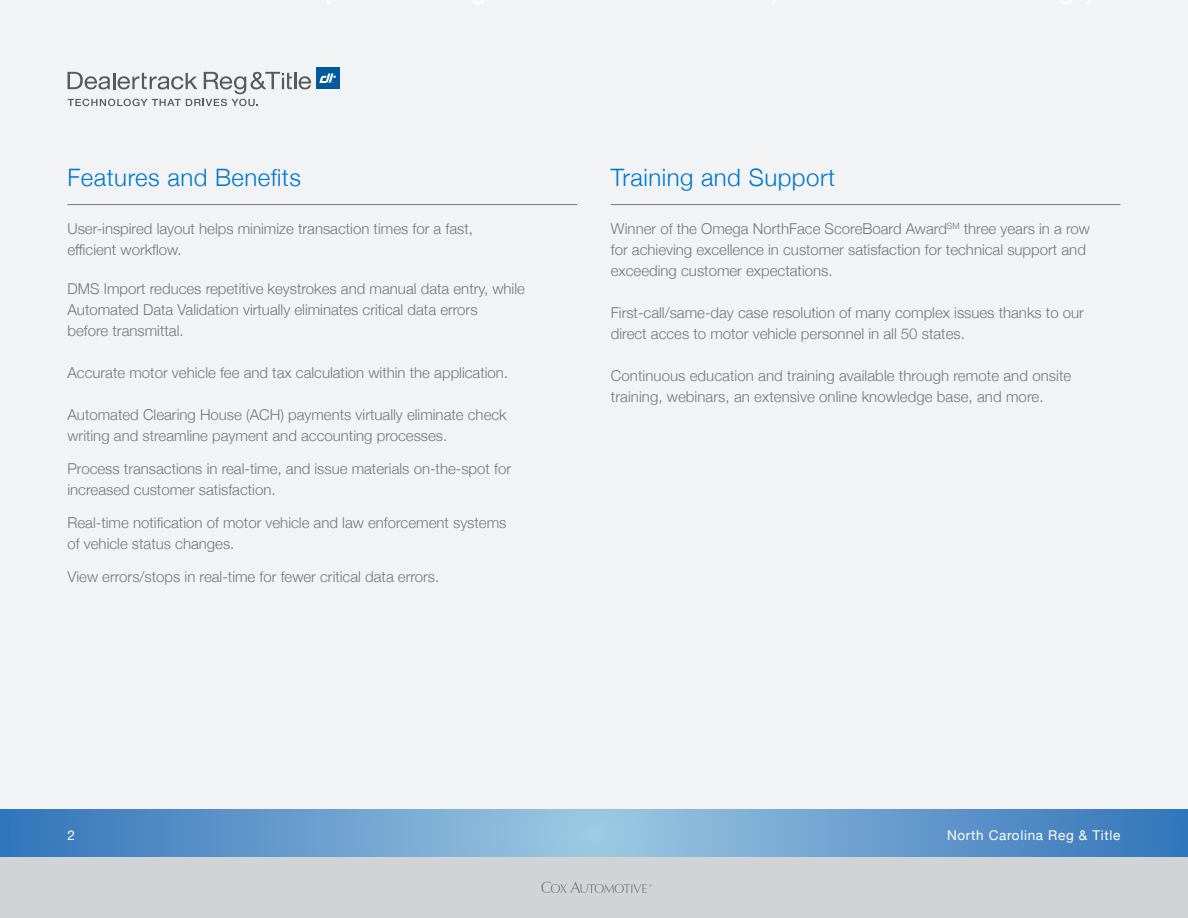
<style>
.page{position:relative;width:1188px;height:918px;background:#f1f3f4}
.page>*{position:absolute;margin:0;border:0;box-sizing:border-box;transform-origin:0 0}
.t1{font:300 24px "Helvetica Neue";letter-spacing:.02em;color:#0076ce}
.t2{font:300 15px/21px "Helvetica Neue";color:#777679}
.t3{font:13.5px "Helvetica Neue";letter-spacing:.05em;color:#fff}
</style>
<div class="page">
<div style="left:0;top:856px;width:1188px;height:62px;background:#d1d3d4"></div>
<svg style="left:541px;top:882px;width:111px;height:11px"></svg>
<svg style="left:0;top:810px;width:1188px;height:46px;background:#679dcd"></svg>
<div style="left:316px;top:68px;width:23px;height:21px;background:#00599a"></div>
<svg style="left:319px;top:73px;width:17px;height:10px"></svg>
<svg style="left:299px;top:76px;width:12px;height:13px"></svg>
<hr style="left:294px;top:73px;width:3px;height:16px;background:#58595b">
<svg style="left:67px;top:72px;width:225px;height:34px"></svg>
<hr style="left:68px;top:204px;width:509px;height:1px;background:#777679">
<hr style="left:611px;top:204px;width:509px;height:1px;background:#777679">
<h1 class="t1" style="left:68px;top:158px;width:235px">Features and Benefits</h1>
<p class="t2" style="left:68px;top:217px;width:407px">User-inspired layout helps minimize transaction times for a fast, efficient workflow.</p>
<p class="t2" style="left:68px;top:277px;width:459px">DMS Import reduces repetitive keystrokes and manual data entry, while<br>Automated Data Validation virtually eliminates critical data errors<br>before transmittal.</p>
<p class="t2" style="left:68px;top:361px;width:442px">Accurate motor vehicle fee and tax calculation within the application.</p>
<p class="t2" style="left:68px;top:403px;width:441px">Automated Clearing House (ACH) payments virtually eliminate check writing and streamline payment and accounting processes.</p>
<p class="t2" style="left:68px;top:457px;width:445px">Process transactions in real-time, and issue materials on-the-spot for increased customer satisfaction.</p>
<p class="t2" style="left:68px;top:511px;width:440px">Real-time notification of motor vehicle and law enforcement systems of vehicle status changes.</p>
<p class="t2" style="left:68px;top:565px;width:373px">View errors/stops in real-time for fewer critical data errors.</p>
<h1 class="t1" style="left:611px;top:158px;width:226px">Training and Support</h1>
<p class="t2" style="left:611px;top:217px;width:481px">Winner of the Omega NorthFace ScoreBoard Award<sup>SM</sup> three years in a row for achieving excellence in customer satisfaction for technical support and exceeding customer expectations.</p>
<p class="t2" style="left:611px;top:301px;width:475px">First-call/same-day case resolution of many complex issues thanks to our direct acces to motor vehicle personnel in all 50 states.</p>
<p class="t2" style="left:611px;top:364px;width:462px">Continuous education and training available through remote and onsite training, webinars, an extensive online knowledge base, and more.</p>
<p class="t3" style="left:68px;top:825px;width:9px">2</p>
<p class="t3" style="left:947px;top:825px;width:175px">North Carolina Reg &amp; Title</p>
</div>
